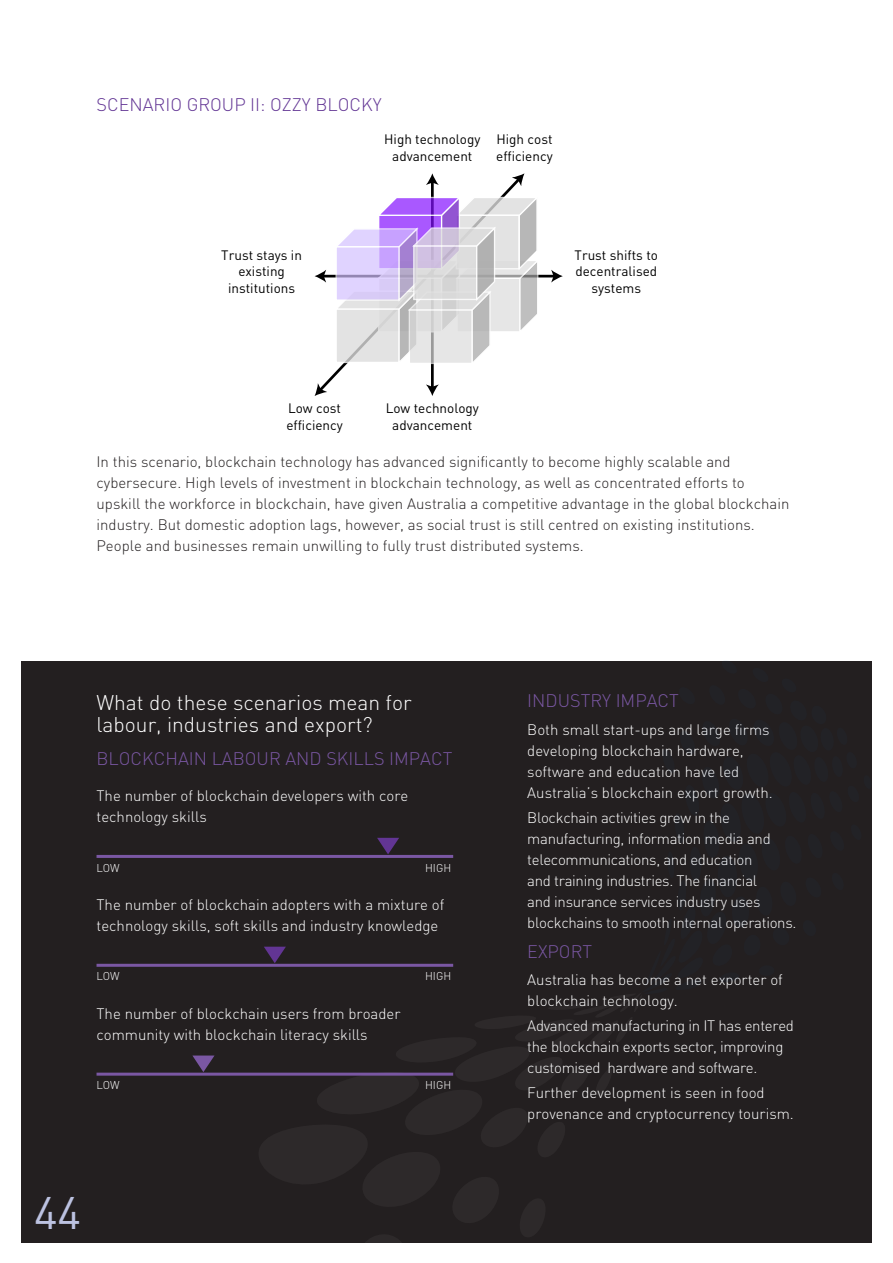
<style>
.page{position:relative;width:893px;height:1263px;background:#fff}
.page>*{position:absolute;margin:0;border:0;box-sizing:border-box;transform-origin:0 0}
.t1{font:45px "DIN";color:#bcc2e1}
.blue_sub_heading{font:300 21px/22.5px "DIN";color:#fff}
.H3{font:300 18px "DIN";color:#7a57a3}
.H3-2{font:300 18px "DIN";color:#623594}
.Body_Copy_-_Black{font:300 15px/21px "DIN";color:#231f20}
.Body_Copy_-_Black-2{font:300 15px/21px "DIN";letter-spacing:-.02em;color:#fff}
.Body_Copy_-_Black-3{font:300 15px/21px "DIN";color:#fff}
.Body_Copy_-_White{font:300 15px/21px "DIN";color:#fff}
.t2{font:13.5px/16.2px "DIN";color:#000;text-align:center}
.Fig_title{font:300 11.25px "DIN";color:#fff}
</style>
<div class="page">
<div style="left:21px;top:661px;width:851px;height:581px;background:#231f20"></div>
<hr style="left:323px;top:275px;width:232px;height:2px;background:#000">
<svg style="left:551px;top:270px;width:12px;height:13px"></svg>
<svg style="left:316px;top:175px;width:199px;height:219px"></svg>
<svg style="left:512px;top:173px;width:12px;height:13px"></svg>
<svg style="left:315px;top:383px;width:12px;height:13px"></svg>
<svg style="left:335px;top:196px;width:204px;height:169px"></svg>
<hr style="left:97px;top:855px;width:356px;height:3px;background:#7a57a3">
<hr style="left:97px;top:964px;width:356px;height:3px;background:#7a57a3">
<svg style="left:257px;top:837px;width:615px;height:406px"></svg>
<hr style="left:97px;top:1073px;width:356px;height:3px;background:#7a57a3">
<svg style="left:192px;top:1055px;width:23px;height:17px"></svg>
<p class="H3-2" style="left:97px;top:93px;width:287px">SCENARIO GROUP II: OZZY BLOCKY</p>
<p class="t2" style="left:221px;top:247px;width:82px">Trust stays in existing institutions</p>
<p class="t2" style="left:384px;top:131px;width:98px">High technology advancement</p>
<p class="t2" style="left:496px;top:131px;width:58px;text-align:left">High cost efficiency</p>
<p class="t2" style="left:575px;top:247px;width:85px">Trust shifts to decentralised systems</p>
<p class="t2" style="left:286px;top:400px;width:58px;text-align:left">Low cost efficiency</p>
<p class="t2" style="left:386px;top:400px;width:95px">Low technology advancement</p>
<p class="Body_Copy_-_Black" style="left:97px;top:451px;width:694px">In this scenario, blockchain technology has advanced significantly to become highly scalable and cybersecure. High levels of investment in blockchain technology, as well as concentrated efforts to upskill the workforce in blockchain, have given Australia a competitive advantage in the global blockchain industry. But domestic adoption lags, however, as social trust is still centred on existing institutions.<br>People and businesses remain unwilling to fully trust distributed systems.</p>
<p class="blue_sub_heading" style="left:97px;top:691px;width:317px">What do these scenarios mean for labour, industries and export?</p>
<p class="H3" style="left:97px;top:747px;width:357px">BLOCKCHAIN LABOUR AND SKILLS IMPACT</p>
<p class="Body_Copy_-_White" style="left:97px;top:785px;width:313px">The number of blockchain developers with core technology skills</p>
<p class="Fig_title" style="left:97px;top:860px;width:25px">LOW</p>
<p class="Fig_title" style="left:425px;top:860px;width:28px">HIGH</p>
<p class="Body_Copy_-_White" style="left:97px;top:894px;width:349px">The number of blockchain adopters with a mixture of technology skills, soft skills and industry knowledge</p>
<p class="Fig_title" style="left:97px;top:969px;width:25px">LOW</p>
<p class="Fig_title" style="left:425px;top:969px;width:28px">HIGH</p>
<p class="Body_Copy_-_White" style="left:97px;top:1003px;width:306px">The number of blockchain users from broader community with blockchain literacy skills</p>
<p class="Fig_title" style="left:97px;top:1078px;width:25px">LOW</p>
<p class="Fig_title" style="left:425px;top:1078px;width:28px">HIGH</p>
<h1 class="t1" style="left:34px;top:1185px;width:48px">44</h1>
<p class="H3" style="left:527px;top:690px;width:153px">INDUSTRY IMPACT</p>
<p class="Body_Copy_-_Black-3" style="left:527px;top:719px;width:247px">Both small start-ups and large firms developing blockchain hardware, software and education have led Australia’s blockchain export growth.</p>
<p class="Body_Copy_-_Black-2" style="left:527px;top:807px;width:271px">Blockchain activities grew in the manufacturing, information media and telecommunications, and education<br>and training industries. The financial<br>and insurance services industry uses blockchains to smooth internal operations.</p>
<p class="H3" style="left:527px;top:940px;width:66px">EXPORT</p>
<p class="Body_Copy_-_Black-3" style="left:527px;top:969px;width:257px">Australia has become a net exporter of blockchain technology.</p>
<p class="Body_Copy_-_Black-2" style="left:527px;top:1015px;width:268px">Advanced manufacturing in IT has entered the blockchain exports sector, improving customised hardware and software.</p>
<p class="Body_Copy_-_Black-3" style="left:527px;top:1082px;width:268px">Further development is seen in food provenance and cryptocurrency tourism.</p>
</div>
